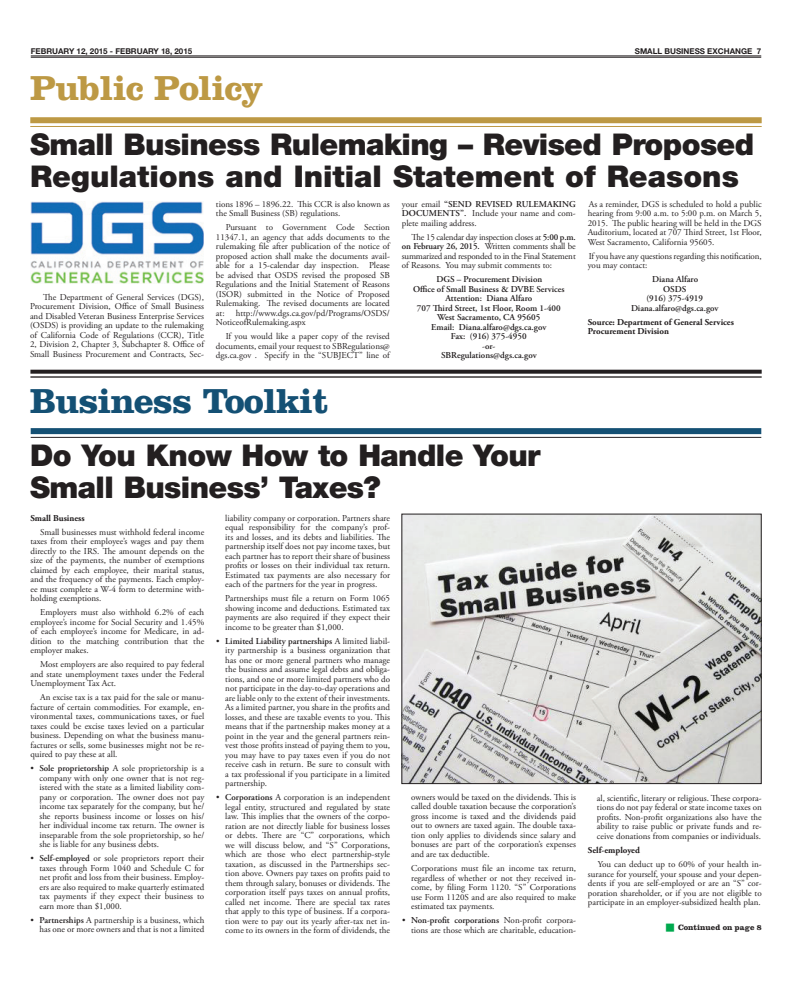
<style>
.page{position:relative;width:792px;height:1008px;background:#fff}
.page>*{position:absolute;margin:0;border:0;box-sizing:border-box;transform-origin:0 0}
.t1{font:700 36px "Clarendon LT Std";letter-spacing:-.025em;color:#145074}
.t2{font:700 36px "Clarendon LT Std";letter-spacing:-.025em;color:#bd9944}
.t3{font:900 30px/32px "Helvetica Neue LT Std";letter-spacing:-.02em;color:#231f20}
.t4{font:9px/9.5px "Adobe Garamond Pro";color:#231f20;text-align:justify}
.t5{font:600 9px/9.5px "Adobe Garamond Pro";color:#231f20;text-align:center}
.t6{font:700 9px/9.5px "Adobe Garamond Pro";color:#231f20}
.t7{font:700 8px "Helvetica Neue LT Std";color:#231f20}
.t8{font:700 8px "Clarendon LT Std";color:#231f20}
.s1{font-weight:600}
.s2{font-weight:400}
</style>
<div class="page">
<hr style="left:31px;top:56px;width:730px;height:1px;background:#231f20">
<hr style="left:31px;top:57px;width:730px;height:1px;background:#231f20">
<svg style="left:30px;top:370px;width:732px;height:4px;background:#343031"></svg>
<hr style="left:30px;top:376px;width:732px;height:2px;background:#231f20">
<div style="left:31px;top:428px;width:730px;height:6px;background:#145074"></div>
<hr style="left:31px;top:437px;width:730px;height:1px;background:#231f20">
<div style="left:30px;top:117px;width:732px;height:6px;background:#bd9944"></div>
<hr style="left:30px;top:126px;width:732px;height:1px;background:#bd9944">
<img style="left:30px;top:201px;width:174px;height:83px">
<img style="left:403px;top:516px;width:357px;height:266px">
<div style="left:401px;top:514px;width:361px;height:270px;border:1px solid #231f20"></div>
<p class="t7" style="left:31px;top:46px;width:12px">FEBRUARY</p>
<p class="t7" style="left:77px;top:46px;width:51px">12, 2015 - FEBRUARY</p>
<p class="t7" style="left:161px;top:46px;width:33px">18, 2015</p>
<p class="t7" style="left:635px;top:46px;width:7px">SMALL</p>
<p class="t7" style="left:664px;top:46px;width:6px">BUSINESS</p>
<p class="t7" style="left:707px;top:46px;width:55px">EXCHANGE 7</p>
<h1 class="t2" style="left:30px;top:66px;width:235px">Public Policy</h1>
<h2 class="t3" style="left:30px;top:129px;width:726px">Small Business Rulemaking – Revised Proposed<br>Regulations and Initial Statement of Reasons</h2>
<p class="t4" style="left:30px;top:292px;width:175px;text-indent:13px">The Department of General Services (DGS), Procurement Division, Office of Small Business and Disabled Veteran Business Enterprise Services (OSDS) is providing an update to the rulemaking of California Code of Regulations (CCR), Title 2, Division 2, Chapter 3, Subchapter 8. Office of Small Business Procurement and Contracts, Sec-</p>
<p class="t4" style="left:216px;top:199px;width:175px">tions 1896 – 1896.22. This CCR is also known as the Small Business (SB) regulations.</p>
<p class="t4" style="left:216px;top:223px;width:175px;text-indent:10px">Pursuant to Government Code Section 11347.1, an agency that adds documents to the rulemaking file after publication of the notice of proposed action shall make the documents avail&shy;able for a 15-calendar day inspection. Please be advised that OSDS revised the proposed SB Regulations and the Initial Statement of Reasons (ISOR) submitted in the Notice of Proposed Rulemaking. The revised documents are located at: http://www.dgs.ca.gov/pd/Programs/OSDS/ NoticeofRulemaking.aspx</p>
<p class="t4" style="left:216px;top:332px;width:175px;text-indent:10px">If you would like a paper copy of the revised documents, email your request to SBRegulations@ dgs.ca.gov . Specify in the “SUBJECT” line of</p>
<h1 class="t1" style="left:30px;top:379px;width:300px">Business Toolkit</h1>
<p class="t4" style="left:402px;top:199px;width:175px">your email <span class="s1">“SEND REVISED RULEMAKING DOCUMENTS”.</span> Include your name and com&shy;plete mailing address.</p>
<p class="t4" style="left:402px;top:232px;width:175px;text-indent:10px">The 15 calendar day inspection closes at <span class="s1">5:00 p.m. on February 26, 2015.</span> Written comments shall be summarized and responded to in the Final Statement of Reasons. You may submit comments to:</p>
<p class="t5" style="left:413px;top:275px;width:153px">DGS – Procurement Division<br>Office of Small Business &amp; DVBE Services<br>Attention: Diana Alfaro<br>707 Third Street, 1st Floor, Room 1-400<br>West Sacramento, CA 95605<br>Email: Diana.alfaro@dgs.ca.gov<br>Fax: (916) 375-4950<br><span class="s2">-</span>or-<br>SBRegulations@dgs.ca.gov</p>
<p class="t4" style="left:588px;top:200px;width:175px">As a reminder, DGS is scheduled to hold a public hearing from 9:00 a.m. to 5:00 p.m. on March 5, 2015. The public hearing will be held in the DGS Auditorium, located at 707 Third Street, 1st Floor, West Sacramento, California 95605.</p>
<p class="t4" style="left:588px;top:252px;width:175px">If you have any questions regarding this notification, you may contact:</p>
<p class="t5" style="left:631px;top:275px;width:89px">Diana Alfaro<br>OSDS<br>(916) 375-4919<br>Diana.alfaro@dgs.ca.gov</p>
<p class="t6" style="left:588px;top:317px;width:148px">Source: Department of General Services<br>Procurement Division</p>
<h2 class="t3" style="left:30px;top:439px;width:512px">Do You Know How to Handle Your<br>Small Business’ Taxes?</h2>
<p class="t6" style="left:30px;top:513px;width:56px">Small Business</p>
<p class="t4" style="left:30px;top:527px;width:175px;text-indent:10px">Small businesses must withhold federal income taxes from their employee’s wages and pay them directly to the IRS. The amount depends on the size of the payments, the number of exemptions claimed by each employee, their marital status, and the frequency of the payments. Each employ&shy;ee must complete a W-4 form to determine with&shy;holding exemptions.</p>
<p class="t4" style="left:30px;top:608px;width:175px;text-indent:10px">Employers must also withhold 6.2% of each employee’s income for Social Security and 1.45% of each employee’s income for Medicare, in ad&shy;dition to the matching contribution that the employer makes.</p>
<p class="t4" style="left:30px;top:660px;width:175px;text-indent:10px">Most employers are also required to pay federal and state unemployment taxes under the Federal Unemployment Tax Act.</p>
<p class="t4" style="left:30px;top:693px;width:175px;text-indent:10px">An excise tax is a tax paid for the sale or manu&shy;facture of certain commodities. For example, en&shy;vironmental taxes, communications taxes, or fuel taxes could be excise taxes levied on a particular business. Depending on what the business manu&shy;factures or sells, some businesses might not be re&shy;quired to pay these at all.</p>
<p class="t4" style="left:39px;top:764px;width:166px;text-indent:-9px">• <span class="s1">Sole proprietorship</span> A sole proprietorship is a company with only one owner that is not reg&shy;istered with the state as a limited liability com&shy;pany or corporation. The owner does not pay income tax separately for the company, but he/ she reports business income or losses on his/ her individual income tax return. The owner is inseparable from the sole proprietorship, so he/ she is liable for any business debts.</p>
<p class="t4" style="left:39px;top:854px;width:166px;text-indent:-9px">• <span class="s1">Self-employed</span> or sole proprietors report their taxes through Form 1040 and Schedule C for net profit and loss from their business. Employ&shy;ers are also required to make quarterly estimated tax payments if they expect their business to earn more than $1,000.</p>
<p class="t4" style="left:30px;top:915px;width:175px;text-align:right">• <span class="s1">Partnerships</span> A partnership is a business, which has one or more owners and that is not a limited</p>
<p class="t4" style="left:225px;top:513px;width:166px">liability company or corporation. Partners share equal responsibility for the company’s prof&shy;its and losses, and its debts and liabilities. The partnership itself does not pay income taxes, but each partner has to report their share of business profits or losses on their individual tax return.<br>Estimated tax payments are also necessary for each of the partners for the year in progress.</p>
<p class="t4" style="left:225px;top:594px;width:166px">Partnerships must file a return on Form 1065 showing income and deductions. Estimated tax payments are also required if they expect their income to be greater than $1,000.</p>
<p class="t4" style="left:225px;top:637px;width:166px;text-indent:-9px">• <span class="s1">Limited Liability partnerships</span> A limited liabil&shy;ity partnership is a business organization that has one or more general partners who manage the business and assume legal debts and obliga&shy;tions, and one or more limited partners who do not participate in the day-to-day operations and are liable only to the extent of their investments.<br>As a limited partner, you share in the profits and losses, and these are taxable events to you. This means that if the partnership makes money at a point in the year and the general partners rein&shy;vest those profits instead of paying them to you, you may have to pay taxes even if you do not receive cash in return. Be sure to consult with a tax professional if you participate in a limited partnership.</p>
<p class="t4" style="left:225px;top:793px;width:166px;text-indent:-9px">• <span class="s1">Corporations</span> A corporation is an independent legal entity, structured and regulated by state law. This implies that the owners of the corpo&shy;ration are not directly liable for business losses or debts. There are “C” corporations, which we will discuss below, and “S” Corporations, which are those who elect partnership-style taxation, as discussed in the Partnerships sec&shy;tion above. Owners pay taxes on profits paid to them through salary, bonuses or dividends. The corporation itself pays taxes on annual profits, called net income. There are special tax rates that apply to this type of business. If a corpora&shy;tion were to pay out its yearly after-tax net in&shy;come to its owners in the form of dividends, the</p>
<p class="t4" style="left:411px;top:793px;width:166px">owners would be taxed on the dividends. This is called double taxation because the corporation’s gross income is taxed and the dividends paid out to owners are taxed again. The double taxa&shy;tion only applies to dividends since salary and bonuses are part of the corporation’s expenses and are tax deductible.</p>
<p class="t4" style="left:411px;top:864px;width:166px">Corporations must file an income tax return, regardless of whether or not they received in&shy;come, by filing Form 1120. “S” Corporations use Form 1120S and are also required to make estimated tax payments.</p>
<p class="t4" style="left:402px;top:916px;width:175px;text-align:right">• <span class="s1">Non-profit corporations</span> Non-profit corpora&shy;tions are those which are charitable, education-</p>
<p class="t4" style="left:597px;top:794px;width:166px">al, scientific, literary or religious. These corpora&shy;tions do not pay federal or state income taxes on profits. Non-profit organizations also have the ability to raise public or private funds and re&shy;ceive donations from companies or individuals.</p>
<p class="t6" style="left:588px;top:846px;width:53px">Self-employed</p>
<p class="t4" style="left:588px;top:860px;width:175px;text-indent:10px">You can deduct up to 60% of your health in&shy;surance for yourself, your spouse and your depen&shy;dents if you are self-employed or are an “S” cor&shy;poration shareholder, or if you are not eligible to participate in an employer-subsidized health plan.</p>
<p class="t8" style="left:678px;top:922px;width:85px">Continued on page 8</p>
</div>
